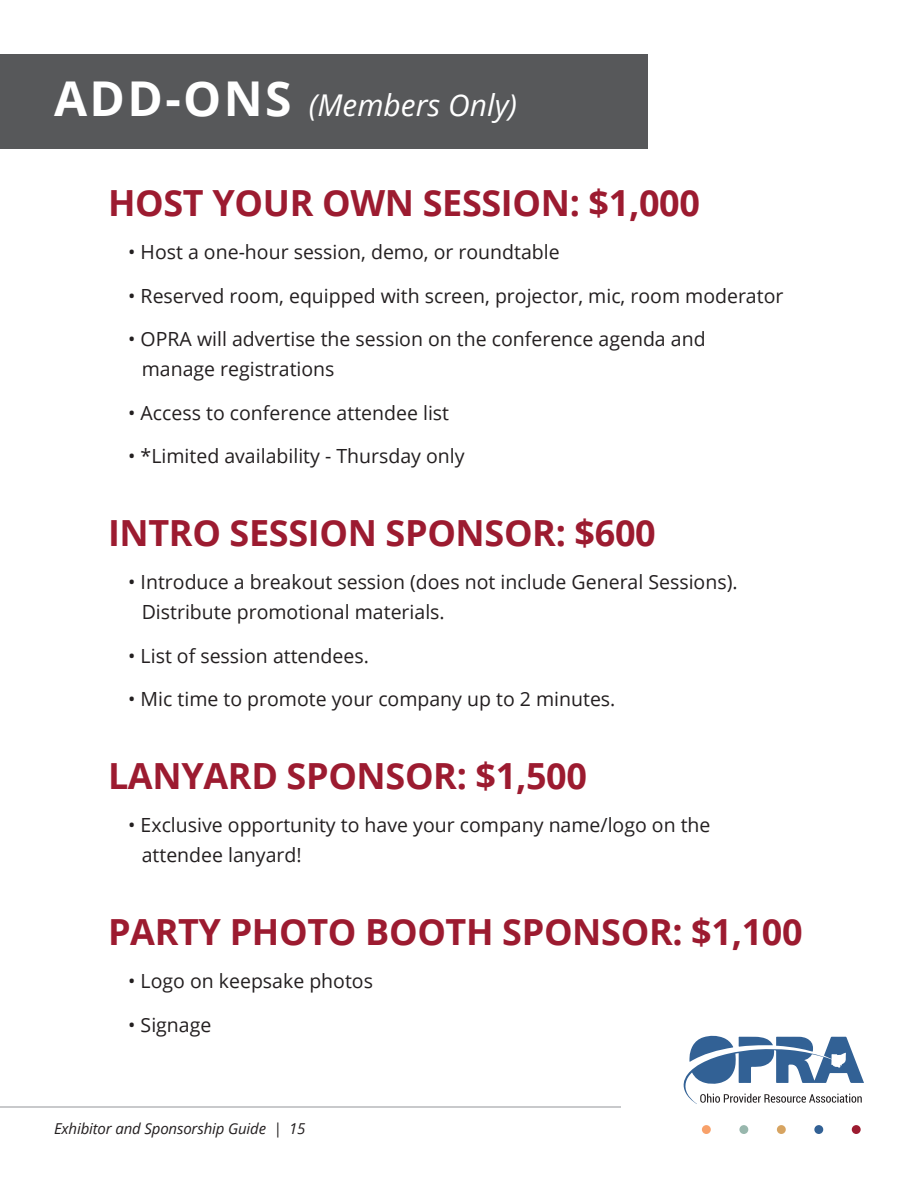
<style>
.page{position:relative;width:918px;height:1188px;background:#fff}
.page>*{position:absolute;margin:0;border:0;box-sizing:border-box;transform-origin:0 0}
.t1{font:700 36px "Open Sans";letter-spacing:-.01em;color:#9c1b30}
.t2{font:italic 30px "Open Sans";color:#fff}
.t3{font:19.5px/30px "Open Sans";color:#231f20}
.t4{font:italic 15px "Open Sans";letter-spacing:-.01em;color:#231f20}
.s1{font-weight:700;font-style:normal;font-size:48px}
</style>
<div class="page">
<div style="left:0;top:54px;width:648px;height:94px;background:#57585a"></div>
<svg style="left:683px;top:1035px;width:181px;height:69px"></svg>
<div style="left:702px;top:1125px;width:9px;height:9px;background:#f8a16a;border-radius:50%"></div>
<div style="left:739px;top:1125px;width:9px;height:9px;background:#98b7ad;border-radius:50%"></div>
<div style="left:777px;top:1125px;width:9px;height:9px;background:#d7a461;border-radius:50%"></div>
<div style="left:814px;top:1125px;width:9px;height:9px;background:#326195;border-radius:50%"></div>
<div style="left:852px;top:1125px;width:9px;height:9px;background:#9c1b30;border-radius:50%"></div>
<hr style="left:0;top:1107px;width:621px;height:1px;background:#939598">
<p class="t2" style="left:54px;top:84px;width:465px"><span class="s1">ADD-ONS</span> (Members Only)</p>
<p class="t1" style="left:108px;top:177px;width:594px">HOST YOUR OWN SESSION: $1,000</p>
<p class="t3" style="left:128px;top:236px;width:433px">• Host a one-hour session, demo, or roundtable</p>
<p class="t3" style="left:128px;top:280px;width:657px">• Reserved room, equipped with screen, projector, mic, room moderator</p>
<p class="t3" style="left:142px;top:323px;width:565px;text-indent:-14px">• OPRA will advertise the session on the conference agenda and manage registrations</p>
<p class="t3" style="left:128px;top:397px;width:322px">• Access to conference attendee list</p>
<p class="t3" style="left:128px;top:440px;width:338px">• *Limited availability - Thursday only</p>
<p class="t1" style="left:108px;top:507px;width:549px">INTRO SESSION SPONSOR: $600</p>
<p class="t3" style="left:142px;top:566px;width:597px;text-indent:-14px">• Introduce a breakout session (does not include General Sessions).<br>Distribute promotional materials.</p>
<p class="t3" style="left:128px;top:640px;width:242px">• List of session attendees.</p>
<p class="t3" style="left:128px;top:683px;width:489px">• Mic time to promote your company up to 2 minutes.</p>
<p class="t1" style="left:108px;top:750px;width:481px">LANYARD SPONSOR: $1,500</p>
<p class="t3" style="left:142px;top:809px;width:570px;text-indent:-14px">• Exclusive opportunity to have your company name/logo on the attendee lanyard!</p>
<p class="t1" style="left:108px;top:906px;width:696px">PARTY PHOTO BOOTH SPONSOR: $1,100</p>
<p class="t3" style="left:128px;top:965px;width:246px">• Logo on keepsake photos</p>
<p class="t3" style="left:128px;top:1009px;width:85px">• Signage</p>
<p class="t4" style="left:54px;top:1118px;width:253px">Exhibitor and Sponsorship Guide | 15</p>
</div>
